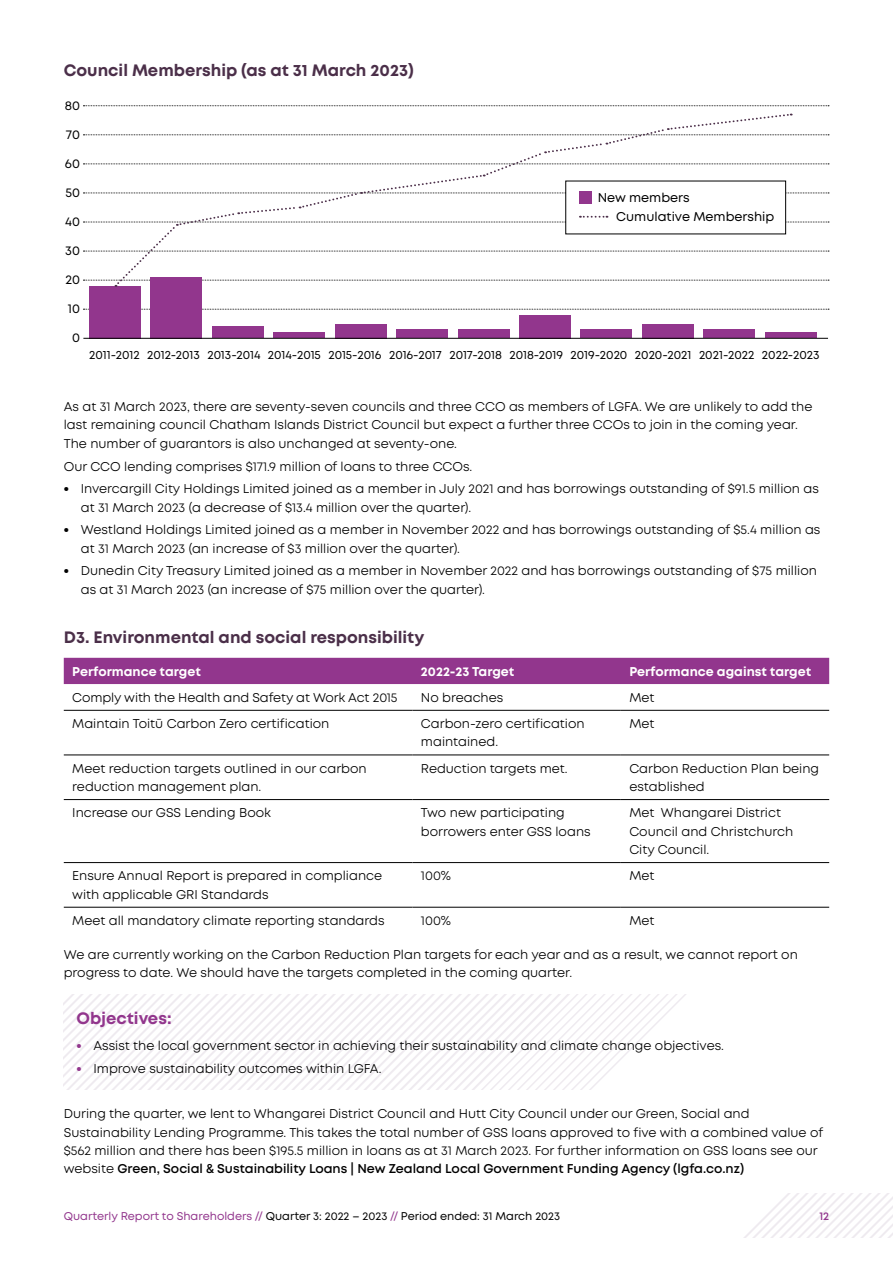
<style>
.page{position:relative;width:893px;height:1263px;background:#fff}
.page>*{position:absolute;margin:0;border:0;box-sizing:border-box;transform-origin:0 0}
.Sub_heading{font:700 16.5px "Mont";color:#4b2f49}
.Sub-head_smaller_dat{font:700 16.5px "Mont";color:#4b2f49}
.Objectives_heading{font:700 16.5px "Mont";color:#92368d}
.Body_Mont{font:12.75px/18.3px "Mont";color:#000}
.Body{font:700 12.75px "Mont";color:#fff}
.Body-2{font:12.75px "Mont";color:#000}
.Body-3{font:12px "Mont";color:#000}
.t1{font:11.25px "Mont";color:#000}
.t2{font:600 11.25px "Mont";color:#92368d}
.s1{font-weight:900}
.s2{font-weight:900;color:#92368d}
.s3{font-weight:600}
.s4{color:#92368d}
</style>
<div class="page">
<svg style="left:745px;top:1193px;width:148px;height:44px"></svg>
<svg style="left:83px;top:105px;width:746px;height:1px"></svg>
<svg style="left:83px;top:309px;width:746px;height:1px"></svg>
<div style="left:151px;top:277px;width:51px;height:61px;background:#92368d"></div>
<div style="left:212px;top:327px;width:51px;height:11px;background:#92368d"></div>
<div style="left:274px;top:332px;width:51px;height:6px;background:#92368d"></div>
<div style="left:335px;top:324px;width:51px;height:14px;background:#92368d"></div>
<div style="left:397px;top:330px;width:51px;height:8px;background:#92368d"></div>
<div style="left:458px;top:330px;width:51px;height:8px;background:#92368d"></div>
<div style="left:519px;top:315px;width:51px;height:23px;background:#92368d"></div>
<div style="left:581px;top:330px;width:51px;height:8px;background:#92368d"></div>
<div style="left:642px;top:324px;width:51px;height:14px;background:#92368d"></div>
<div style="left:90px;top:286px;width:51px;height:52px;background:#92368d"></div>
<div style="left:704px;top:330px;width:51px;height:8px;background:#92368d"></div>
<div style="left:765px;top:332px;width:51px;height:6px;background:#92368d"></div>
<hr style="left:83px;top:338px;width:745px;height:1px;background:#000">
<svg style="left:64px;top:994px;width:622px;height:96px"></svg>
<div style="left:64px;top:658px;width:765px;height:26px;background:#92368d"></div>
<hr style="left:64px;top:799px;width:348px;height:1px;background:#000">
<hr style="left:412px;top:799px;width:209px;height:1px;background:#000">
<hr style="left:621px;top:799px;width:208px;height:1px;background:#000">
<hr style="left:64px;top:907px;width:348px;height:1px;background:#000">
<hr style="left:412px;top:907px;width:209px;height:1px;background:#000">
<hr style="left:621px;top:907px;width:208px;height:1px;background:#000">
<hr style="left:64px;top:710px;width:348px;height:1px;background:#000">
<hr style="left:64px;top:755px;width:348px;height:1px;background:#000">
<hr style="left:64px;top:862px;width:348px;height:1px;background:#000">
<hr style="left:412px;top:710px;width:209px;height:1px;background:#000">
<hr style="left:621px;top:710px;width:208px;height:1px;background:#000">
<hr style="left:412px;top:755px;width:209px;height:1px;background:#000">
<hr style="left:412px;top:862px;width:209px;height:1px;background:#000">
<hr style="left:621px;top:755px;width:208px;height:1px;background:#000">
<hr style="left:621px;top:862px;width:208px;height:1px;background:#000">
<svg style="left:83px;top:113px;width:746px;height:174px"></svg>
<p class="Sub-head_smaller_dat" style="left:64px;top:59px;width:352px">Council Membership (as at 31 March 2023)</p>
<p class="Body-2" style="left:65px;top:97px;width:17px">80</p>
<p class="Body-2" style="left:66px;top:126px;width:16px">70</p>
<p class="Body-2" style="left:65px;top:156px;width:17px">60</p>
<p class="Body-2" style="left:65px;top:185px;width:16px">50</p>
<p class="Body-2" style="left:65px;top:214px;width:16px">40</p>
<p class="Body-2" style="left:65px;top:243px;width:16px">30</p>
<p class="Body-2" style="left:65px;top:272px;width:16px">20</p>
<p class="Body-2" style="left:68px;top:301px;width:14px">10</p>
<p class="Body-2" style="left:72px;top:330px;width:9px">0</p>
<p class="Body-2" style="left:598px;top:189px;width:93px">New members</p>
<p class="Body-2" style="left:616px;top:209px;width:159px">Cumulative Membership</p>
<p class="Body-3" style="left:89px;top:347px;width:52px">2011-2012</p>
<p class="Body-3" style="left:147px;top:347px;width:54px">2012-2013</p>
<p class="Body-3" style="left:207px;top:347px;width:55px">2013-2014</p>
<p class="Body-3" style="left:268px;top:347px;width:55px">2014-2015</p>
<p class="Body-3" style="left:328px;top:347px;width:55px">2015-2016</p>
<p class="Body-3" style="left:389px;top:347px;width:54px">2016-2017</p>
<p class="Body-3" style="left:449px;top:347px;width:54px">2017-2018</p>
<p class="Body-3" style="left:509px;top:347px;width:55px">2018-2019</p>
<p class="Body-3" style="left:571px;top:347px;width:58px">2019-2020</p>
<p class="Body-3" style="left:635px;top:347px;width:58px">2020-2021</p>
<p class="Body-3" style="left:699px;top:347px;width:57px">2021-2022</p>
<p class="Body-3" style="left:762px;top:347px;width:59px">2022-2023</p>
<p class="Body_Mont" style="left:64px;top:398px;width:750px">As at 31 March 2023, there are seventy-seven councils and three CCO as members of LGFA. We are unlikely to add the last remaining council Chatham Islands District Council but expect a further three CCOs to join in the coming year.<br>The number of guarantors is also unchanged at seventy-one.</p>
<p class="Body_Mont" style="left:64px;top:457px;width:410px">Our CCO lending comprises $171.9 million of loans to three CCOs.</p>
<p class="Body_Mont" style="left:81px;top:480px;width:740px;text-indent:-17px"><span class="s1">•</span> Invercargill City Holdings Limited joined as a member in July 2021 and has borrowings outstanding of $91.5 million as at 31 March 2023 (a decrease of $13.4 million over the quarter).</p>
<p class="Body_Mont" style="left:81px;top:521px;width:741px;text-indent:-17px"><span class="s1">•</span> Westland Holdings Limited joined as a member in November 2022 and has borrowings outstanding of $5.4 million as at 31 March 2023 (an increase of $3 million over the quarter).</p>
<p class="Body_Mont" style="left:81px;top:562px;width:738px;text-indent:-17px"><span class="s1">•</span> Dunedin City Treasury Limited joined as a member in November 2022 and has borrowings outstanding of $75 million as at 31 March 2023 (an increase of $75 million over the quarter).</p>
<p class="Sub_heading" style="left:64px;top:627px;width:362px">D3. Environmental and social responsibility</p>
<p class="Body" style="left:72px;top:663px;width:130px">Performance target</p>
<p class="Body" style="left:421px;top:663px;width:95px">2022-23 Target</p>
<p class="Body" style="left:629px;top:663px;width:183px">Performance against target</p>
<p class="Body_Mont" style="left:72px;top:688px;width:327px">Comply with the Health and Safety at Work Act 2015</p>
<p class="Body_Mont" style="left:421px;top:688px;width:84px">No breaches</p>
<p class="Body_Mont" style="left:629px;top:688px;width:27px">Met</p>
<p class="Body_Mont" style="left:72px;top:714px;width:259px">Maintain Toitū Carbon Zero certification</p>
<p class="Body_Mont" style="left:421px;top:714px;width:165px">Carbon-zero certification maintained.</p>
<p class="Body_Mont" style="left:629px;top:714px;width:27px">Met</p>
<p class="Body_Mont" style="left:72px;top:759px;width:296px">Meet reduction targets outlined in our carbon reduction management plan.</p>
<p class="Body_Mont" style="left:421px;top:759px;width:148px">Reduction targets met.</p>
<p class="Body_Mont" style="left:629px;top:759px;width:191px">Carbon Reduction Plan being established</p>
<p class="Body_Mont" style="left:72px;top:804px;width:200px">Increase our GSS Lending Book</p>
<p class="Body_Mont" style="left:421px;top:804px;width:171px">Two new participating borrowers enter GSS loans</p>
<p class="Body_Mont" style="left:629px;top:804px;width:165px">Met Whangarei District<br>Council and Christchurch<br>City Council.</p>
<p class="Body_Mont" style="left:72px;top:867px;width:311px">Ensure Annual Report is prepared in compliance with applicable GRI Standards</p>
<p class="Body_Mont" style="left:421px;top:867px;width:32px">100%</p>
<p class="Body_Mont" style="left:629px;top:867px;width:27px">Met</p>
<p class="Body_Mont" style="left:72px;top:911px;width:314px">Meet all mandatory climate reporting standards</p>
<p class="Body_Mont" style="left:421px;top:911px;width:32px">100%</p>
<p class="Body_Mont" style="left:629px;top:911px;width:27px">Met</p>
<p class="Body_Mont" style="left:64px;top:945px;width:735px">We are currently working on the Carbon Reduction Plan targets for each year and as a result, we cannot report on progress to date. We should have the targets completed in the coming quarter.</p>
<p class="Objectives_heading" style="left:77px;top:1007px;width:97px">Objectives:</p>
<p class="Body_Mont" style="left:77px;top:1037px;width:649px"><span class="s2">•</span> Assist the local government sector in achieving their sustainability and climate change objectives.</p>
<p class="Body_Mont" style="left:77px;top:1059px;width:306px"><span class="s2">•</span> Improve sustainability outcomes within LGFA.</p>
<p class="Body_Mont" style="left:64px;top:1105px;width:761px">During the quarter, we lent to Whangarei District Council and Hutt City Council under our Green, Social and Sustainability Lending Programme. This takes the total number of GSS loans approved to five with a combined value of $562 million and there has been $195.5 million in loans as at 31 March 2023. For further information on GSS loans see our website <span class="s3">Green, Social &amp; Sustainability Loans | New Zealand Local Government Funding Agency (lgfa.co.nz)</span></p>
<p class="t1" style="left:64px;top:1209px;width:498px"><span class="s4">Quarterly Report to Shareholders //</span> Quarter 3: 2022 – 2023 <span class="s4">//</span> Period ended: 31 March 2023</p>
<p class="t2" style="left:819px;top:1209px;width:11px">12</p>
</div>
